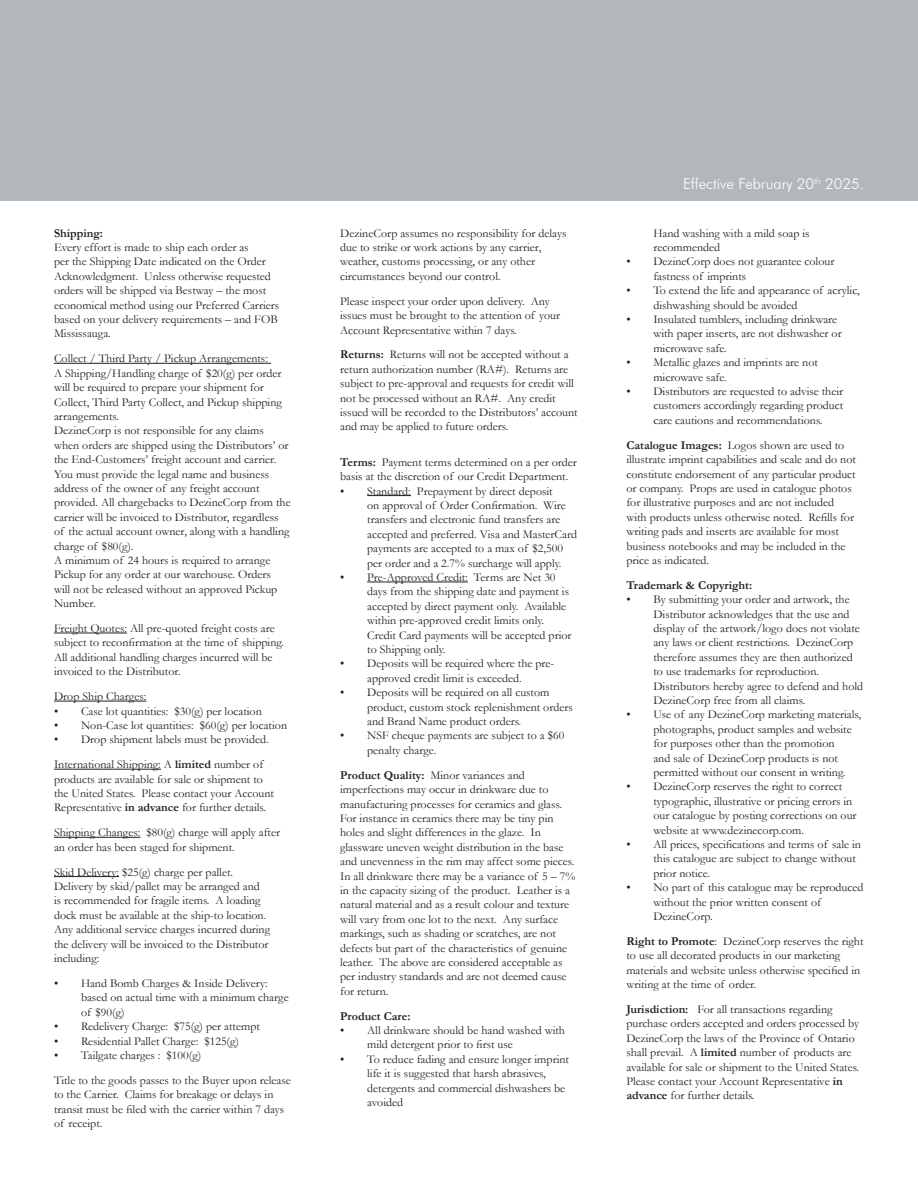
<style>
.page{position:relative;width:918px;height:1188px;background:#fff}
.page>*{position:absolute;margin:0;border:0;box-sizing:border-box;transform-origin:0 0}
.Product_Code{font:300 15px "Futura BT";color:#fff}
.t1{font:12px/14.4px "Garamond";color:#231f20}
.t2{font:700 12px "Garamond";color:#231f20}
.s1{font-weight:700}
</style>
<div class="page">
<div style="left:0;top:0;width:918px;height:201px;background:#b2b7bb"></div>
<hr style="left:54px;top:363px;width:217px;height:1px;background:#231f20">
<hr style="left:54px;top:633px;width:73px;height:1px;background:#231f20">
<hr style="left:54px;top:701px;width:92px;height:1px;background:#231f20">
<hr style="left:54px;top:769px;width:107px;height:1px;background:#231f20">
<hr style="left:54px;top:837px;width:86px;height:1px;background:#231f20">
<hr style="left:54px;top:876px;width:65px;height:1px;background:#231f20">
<hr style="left:367px;top:495px;width:44px;height:1px;background:#231f20">
<hr style="left:367px;top:582px;width:101px;height:1px;background:#231f20">
<p class="t2" style="left:54px;top:225px;width:50px">Shipping:</p>
<p class="t1" style="left:54px;top:240px;width:227px">Every effort is made to ship each order as<br>per the Shipping Date indicated on the Order Acknowledgment. Unless otherwise requested orders will be shipped via Bestway – the most economical method using our Preferred Carriers based on your delivery requirements – and FOB Mississauga.</p>
<p class="t1" style="left:54px;top:351px;width:215px">Collect / Third Party / Pickup Arrangements:</p>
<p class="t1" style="left:54px;top:366px;width:229px">A Shipping/Handling charge of $20(g) per order will be required to prepare your shipment for Collect, Third Party Collect, and Pickup shipping arrangements.</p>
<p class="t1" style="left:54px;top:423px;width:238px">DezineCorp is not responsible for any claims when orders are shipped using the Distributors’ or the End-Customers’ freight account and carrier.<br>You must provide the legal name and business address of the owner of any freight account provided. All chargebacks to DezineCorp from the carrier will be invoiced to Distributor, regardless of the actual account owner, along with a handling charge of $80(g).<br>A minimum of 24 hours is required to arrange Pickup for any order at our warehouse. Orders<br>will not be released without an approved Pickup Number.</p>
<p class="t1" style="left:54px;top:621px;width:231px">Freight Quotes: All pre-quoted freight costs are subject to reconfirmation at the time of shipping.<br>All additional handling charges incurred will be invoiced to the Distributor.</p>
<p class="t1" style="left:54px;top:689px;width:94px">Drop Ship Charges:</p>
<p class="t1" style="left:54px;top:703px;width:209px">• Case lot quantities: $30(g) per location</p>
<p class="t1" style="left:54px;top:718px;width:235px">• Non-Case lot quantities: $60(g) per location</p>
<p class="t1" style="left:54px;top:732px;width:216px">• Drop shipment labels must be provided.</p>
<p class="t1" style="left:54px;top:757px;width:222px">International Shipping: A <span class="s1">limited</span> number of products are available for sale or shipment to the United States. Please contact your Account Representative <span class="s1">in advance</span> for further details.</p>
<p class="t1" style="left:54px;top:825px;width:228px">Shipping Changes: $80(g) charge will apply after an order has been staged for shipment.</p>
<p class="t1" style="left:54px;top:864px;width:218px">Skid Delivery: $25(g) charge per pallet.<br>Delivery by skid/pallet may be arranged and<br>is recommended for fragile items. A loading dock must be available at the ship-to location.<br>Any additional service charges incurred during the delivery will be invoiced to the Distributor including:</p>
<p class="t1" style="left:81px;top:976px;width:209px;text-indent:-27px">• Hand Bomb Charges &amp; Inside Delivery: based on actual time with a minimum charge of $90(g)</p>
<p class="t1" style="left:54px;top:1019px;width:207px">• Redelivery Charge: $75(g) per attempt</p>
<p class="t1" style="left:54px;top:1033px;width:187px">• Residential Pallet Charge: $125(g)</p>
<p class="t1" style="left:54px;top:1048px;width:149px">• Tailgate charges : $100(g)</p>
<p class="t1" style="left:54px;top:1073px;width:238px">Title to the goods passes to the Buyer upon release to the Carrier. Claims for breakage or delays in transit must be filed with the carrier within 7 days of receipt.</p>
<p class="t1" style="left:340px;top:225px;width:228px">DezineCorp assumes no responsibility for delays due to strike or work actions by any carrier, weather, customs processing, or any other circumstances beyond our control.</p>
<p class="t1" style="left:340px;top:294px;width:221px">Please inspect your order upon delivery. Any issues must be brought to the attention of your<br>Account Representative within 7 days.</p>
<p class="t1" style="left:340px;top:347px;width:239px"><span class="s1">Returns:</span> Returns will not be accepted without a return authorization number (RA#). Returns are subject to pre-approval and requests for credit will not be processed without an RA#. Any credit issued will be recorded to the Distributors’ account and may be applied to future orders.</p>
<p class="t1" style="left:340px;top:455px;width:238px"><span class="s1">Terms:</span> Payment terms determined on a per order basis at the discretion of our Credit Department.</p>
<p class="t1" style="left:367px;top:483px;width:211px;text-indent:-27px">• Standard: Prepayment by direct deposit<br>on approval of Order Confirmation. Wire transfers and electronic fund transfers are accepted and preferred. Visa and MasterCard payments are accepted to a max of $2,500 per order and a 2.7% surcharge will apply.</p>
<p class="t1" style="left:367px;top:570px;width:206px;text-indent:-27px">• Pre-Approved Credit: Terms are Net 30 days from the shipping date and payment is accepted by direct payment only. Available within pre-approved credit limits only.<br>Credit Card payments will be accepted prior to Shipping only.</p>
<p class="t1" style="left:340px;top:656px;width:216px;text-align:center">• Deposits will be required where the pre&shy;approved credit limit is exceeded.</p>
<p class="t1" style="left:367px;top:685px;width:207px;text-indent:-27px">• Deposits will be required on all custom product, custom stock replenishment orders and Brand Name product orders.</p>
<p class="t1" style="left:367px;top:728px;width:199px;text-indent:-27px">• NSF cheque payments are subject to a $60 penalty charge.</p>
<p class="t1" style="left:340px;top:768px;width:237px"><span class="s1">Product Quality:</span> Minor variances and imperfections may occur in drinkware due to manufacturing processes for ceramics and glass.<br>For instance in ceramics there may be tiny pin holes and slight differences in the glaze. In glassware uneven weight distribution in the base and unevenness in the rim may affect some pieces.<br>In all drinkware there may be a variance of 5 – 7% in the capacity sizing of the product. Leather is a natural material and as a result colour and texture will vary from one lot to the next. Any surface markings, such as shading or scratches, are not defects but part of the characteristics of genuine leather. The above are considered acceptable as per industry standards and are not deemed cause for return.</p>
<p class="t2" style="left:340px;top:1008px;width:72px">Product Care:</p>
<p class="t1" style="left:367px;top:1023px;width:199px;text-indent:-27px">• All drinkware should be hand washed with mild detergent prior to first use</p>
<p class="t1" style="left:367px;top:1052px;width:203px;text-indent:-27px">• To reduce fading and ensure longer imprint life it is suggested that harsh abrasives, detergents and commercial dishwashers be avoided</p>
<p class="Product_Code" style="left:683px;top:174px;width:182px">Effective February 20<sup>th</sup> 2025.</p>
<p class="t1" style="left:653px;top:225px;width:158px">Hand washing with a mild soap is recommended</p>
<p class="t1" style="left:653px;top:254px;width:183px;text-indent:-27px">• DezineCorp does not guarantee colour fastness of imprints</p>
<p class="t1" style="left:653px;top:283px;width:208px;text-indent:-27px">• To extend the life and appearance of acrylic, dishwashing should be avoided</p>
<p class="t1" style="left:653px;top:312px;width:190px;text-indent:-27px">• Insulated tumblers, including drinkware with paper inserts, are not dishwasher or microwave safe.</p>
<p class="t1" style="left:653px;top:355px;width:166px;text-indent:-27px">• Metallic glazes and imprints are not microwave safe.</p>
<p class="t1" style="left:653px;top:384px;width:191px;text-align:justify;text-indent:-27px">• Distributors are requested to advise their customers accordingly regarding product care cautions and recommendations.</p>
<p class="t1" style="left:626px;top:438px;width:231px"><span class="s1">Catalogue Images:</span> Logos shown are used to illustrate imprint capabilities and scale and do not constitute endorsement of any particular product or company. Props are used in catalogue photos for illustrative purposes and are not included with products unless otherwise noted. Refills for writing pads and inserts are available for most business notebooks and may be included in the price as indicated.</p>
<p class="t2" style="left:626px;top:577px;width:127px">Trademark &amp; Copyright:</p>
<p class="t1" style="left:653px;top:592px;width:211px;text-indent:-27px">• By submitting your order and artwork, the Distributor acknowledges that the use and display of the artwork/logo does not violate any laws or client restrictions. DezineCorp therefore assumes they are then authorized to use trademarks for reproduction.<br>Distributors hereby agree to defend and hold DezineCorp free from all claims.</p>
<p class="t1" style="left:653px;top:707px;width:209px;text-indent:-27px">• Use of any DezineCorp marketing materials, photographs, product samples and website for purposes other than the promotion<br>and sale of DezineCorp products is not permitted without our consent in writing.</p>
<p class="t1" style="left:653px;top:779px;width:205px;text-indent:-27px">• DezineCorp reserves the right to correct typographic, illustrative or pricing errors in our catalogue by posting corrections on our website at www.dezinecorp.com.</p>
<p class="t1" style="left:653px;top:837px;width:209px;text-indent:-27px">• All prices, specifications and terms of sale in this catalogue are subject to change without prior notice.</p>
<p class="t1" style="left:653px;top:880px;width:212px;text-indent:-27px">• No part of this catalogue may be reproduced without the prior written consent of<br>DezineCorp.</p>
<p class="t1" style="left:626px;top:934px;width:239px"><span class="s1">Right to Promote</span>: DezineCorp reserves the right to use all decorated products in our marketing materials and website unless otherwise specified in writing at the time of order.</p>
<p class="t1" style="left:626px;top:1002px;width:234px"><span class="s1">Jurisdiction:</span> For all transactions regarding purchase orders accepted and orders processed by DezineCorp the laws of the Province of Ontario shall prevail. A <span class="s1">limited</span> number of products are available for sale or shipment to the United States.<br>Please contact your Account Representative <span class="s1">in advance</span> for further details.</p>
</div>
